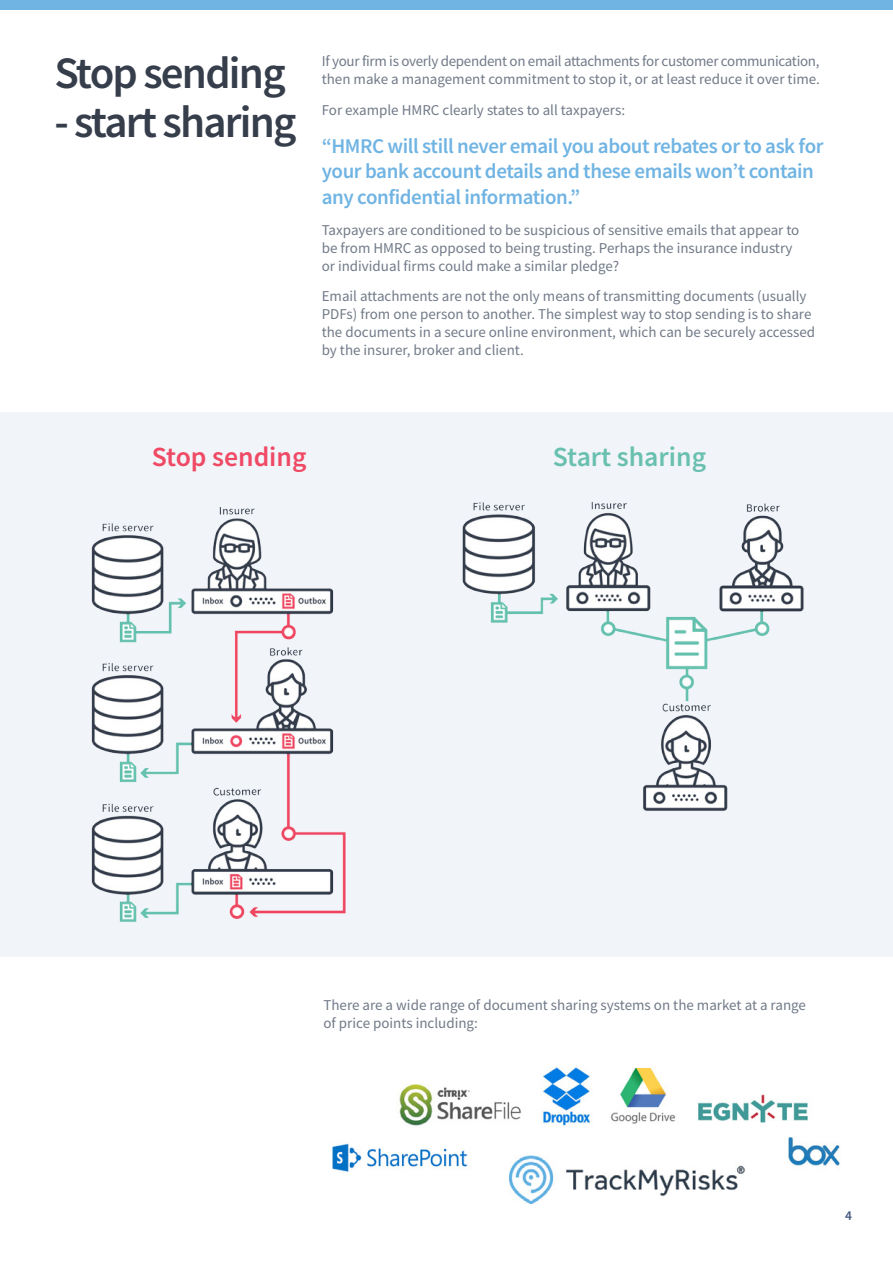
<style>
.page{position:relative;width:893px;height:1263px;background:#fff}
.page>*{position:absolute;margin:0;border:0;box-sizing:border-box;transform-origin:0 0}
.t1{font:600 45px "Source Sans Pro";letter-spacing:-.04em;color:#363e4c}
.t2{font:600 27.75px "Source Sans Pro";color:#69c0af}
.t3{font:600 27.75px "Source Sans Pro";color:#ef4964}
.t4{font:600 21px/25.5px "Source Sans Pro";letter-spacing:-.02em;color:#70b4e3}
.t5{font:15px/18px "Source Sans Pro";color:#717a88}
.t6{font:15px/18px "Source Sans Pro";letter-spacing:-.02em;color:#717a88}
.t7{font:600 13.5px "Source Sans Pro";color:#435b7e}
</style>
<div class="page">
<div style="left:0;top:412px;width:893px;height:545px;background:#f1f4f9"></div>
<div style="left:0;top:0;width:893px;height:10px;background:#70b4e3"></div>
<img style="left:91px;top:507px;width:255px;height:415px">
<img style="left:462px;top:501px;width:342px;height:310px">
<img style="left:698px;top:1094px;width:110px;height:29px">
<img style="left:332px;top:1143px;width:136px;height:29px">
<img style="left:610px;top:1068px;width:66px;height:56px">
<img style="left:399px;top:1084px;width:123px;height:42px">
<img style="left:509px;top:1155px;width:236px;height:48px">
<img style="left:542px;top:1067px;width:50px;height:58px">
<img style="left:788px;top:1136px;width:52px;height:31px">
<h1 class="t1" style="left:54px;top:43px;width:233px">Stop sending</h1>
<h1 class="t1" style="left:54px;top:93px;width:244px">- start sharing</h1>
<p class="t6" style="left:322px;top:52px;width:500px">If your firm is overly dependent on email attachments for customer communication, then make a management commitment to stop it, or at least reduce it over time.</p>
<p class="t5" style="left:322px;top:101px;width:305px">For example HMRC clearly states to all taxpayers:</p>
<h3 class="t4" style="left:322px;top:133px;width:503px">“HMRC will still never email you about rebates or to ask for your bank account details and these emails won’t contain any confidential information.”</h3>
<p class="t5" style="left:322px;top:221px;width:479px">Taxpayers are conditioned to be suspicious of sensitive emails that appear to be from HMRC as opposed to being trusting. Perhaps the insurance industry or individual firms could make a similar pledge?</p>
<p class="t5" style="left:322px;top:287px;width:495px">Email attachments are not the only means of transmitting documents (usually PDFs) from one person to another. The simplest way to stop sending is to share the documents in a secure online environment, which can be securely accessed by the insurer, broker and client.</p>
<h2 class="t3" style="left:152px;top:439px;width:156px">Stop sending</h2>
<h2 class="t2" style="left:553px;top:439px;width:155px">Start sharing</h2>
<p class="t5" style="left:323px;top:995px;width:484px">There are a wide range of document sharing systems on the market at a range of price points including:</p>
<p class="t7" style="left:845px;top:1206px;width:8px">4</p>
</div>
